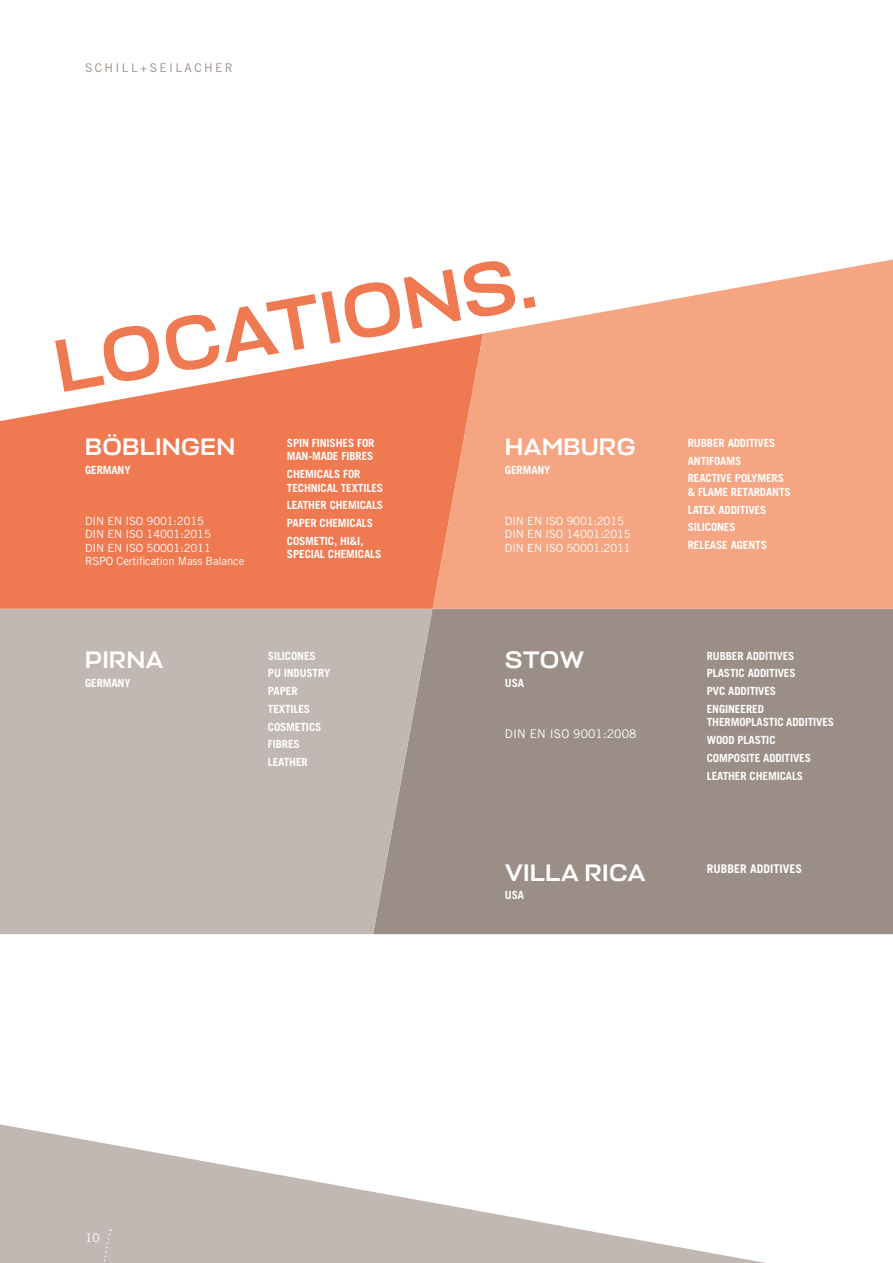
<style>
.page{position:relative;width:893px;height:1263px;background:#fff}
.page>*{position:absolute;margin:0;border:0;box-sizing:border-box;transform-origin:0 0}
.t1{font:500 75px "Stapel";color:#ef7950}
.t2{font:500 24px "Stapel";letter-spacing:.03em;color:#fff}
.t3{font:12px "Trade Gothic LT Pro";letter-spacing:.01em;color:#fff}
.t4{font:12px "Trade Gothic LT Pro";letter-spacing:.2em;color:#9b8e87}
.t5{font:700 12px "Trade Gothic LT Pro";color:#fff}
.t6{font:700 11.25px/17.7px "Trade Gothic LT Pro";letter-spacing:-.01em;color:#fff}
.t7{font:11.25px/13.5px "Trade Gothic LT Pro";letter-spacing:-.01em;color:#fff}
</style>
<div class="page">
<svg style="left:0;top:342px;width:433px;height:267px;background:#f18d6a"></svg>
<svg style="left:433px;top:259px;width:460px;height:350px;background:#f5ad8e"></svg>
<div style="left:432px;top:609px;width:461px;height:325px;background:#9b8e87"></div>
<div style="left:0;top:609px;width:432px;height:325px;background:#c1b8b3"></div>
<svg style="left:0;top:1124px;width:765px;height:139px"></svg>
<svg style="left:102px;top:1229px;width:9px;height:34px"></svg>
<p class="t4" style="left:85px;top:61px;width:149px">SCHILL+SEILACHER</p>
<h1 class="t1" style="left:48px;top:321px;width:487px;rotate:-10deg">LOCATIONS.</h1>
<h2 class="t2" style="left:85px;top:432px;width:151px">BÖBLINGEN</h2>
<p class="t6" style="left:85px;top:461px;width:47px">GERMANY</p>
<p class="t7" style="left:85px;top:514px;width:161px">DIN EN ISO 9001:2015<br>DIN EN ISO 14001:2015<br>DIN EN ISO 50001:2011<br>RSPO Certification Mass Balance</p>
<p class="t6" style="left:287px;top:436px;width:89px;line-height:13.5px">SPIN FINISHES FOR<br>MAN-MADE FIBRES</p>
<p class="t6" style="left:287px;top:467px;width:98px;line-height:13.5px">CHEMICALS FOR<br>TECHNICAL TEXTILES</p>
<p class="t6" style="left:287px;top:496px;width:98px">LEATHER CHEMICALS<br>PAPER CHEMICALS<br>COSMETIC, HI&amp;I,</p>
<p class="t6" style="left:287px;top:545px;width:96px">SPECIAL CHEMICALS</p>
<h2 class="t2" style="left:505px;top:432px;width:132px">HAMBURG</h2>
<p class="t6" style="left:505px;top:461px;width:47px">GERMANY</p>
<p class="t7" style="left:505px;top:514px;width:127px">DIN EN ISO 9001:2015<br>DIN EN ISO 14001:2015<br>DIN EN ISO 50001:2011</p>
<p class="t6" style="left:688px;top:434px;width:98px">RUBBER ADDITIVES<br>ANTIFOAMS<br>REACTIVE POLYMERS</p>
<p class="t6" style="left:688px;top:483px;width:104px">&amp; FLAME RETARDANTS<br>LATEX ADDITIVES<br>SILICONES<br>RELEASE AGENTS</p>
<h2 class="t2" style="left:85px;top:645px;width:80px">PIRNA</h2>
<p class="t6" style="left:85px;top:674px;width:47px">GERMANY</p>
<h2 class="t2" style="left:505px;top:645px;width:80px">STOW</h2>
<p class="t6" style="left:505px;top:674px;width:21px">USA</p>
<p class="t6" style="left:268px;top:646px;width:64px">SILICONES<br>PU INDUSTRY<br>PAPER<br>TEXTILES<br>COSMETICS<br>FIBRES<br>LEATHER</p>
<p class="t6" style="left:707px;top:646px;width:90px">RUBBER ADDITIVES<br>PLASTIC ADDITIVES<br>PVC ADDITIVES<br>ENGINEERED</p>
<p class="t6" style="left:707px;top:713px;width:129px">THERMOPLASTIC ADDITIVES<br>WOOD PLASTIC<br>COMPOSITE ADDITIVES<br>LEATHER CHEMICALS</p>
<p class="t3" style="left:505px;top:726px;width:133px">DIN EN ISO 9001:2008</p>
<h2 class="t2" style="left:505px;top:858px;width:142px">VILLA RICA</h2>
<p class="t6" style="left:505px;top:886px;width:21px">USA</p>
<p class="t5" style="left:707px;top:861px;width:97px">RUBBER ADDITIVES</p>
<p class="t3" style="left:85px;top:1230px;width:16px">10</p>
</div>
